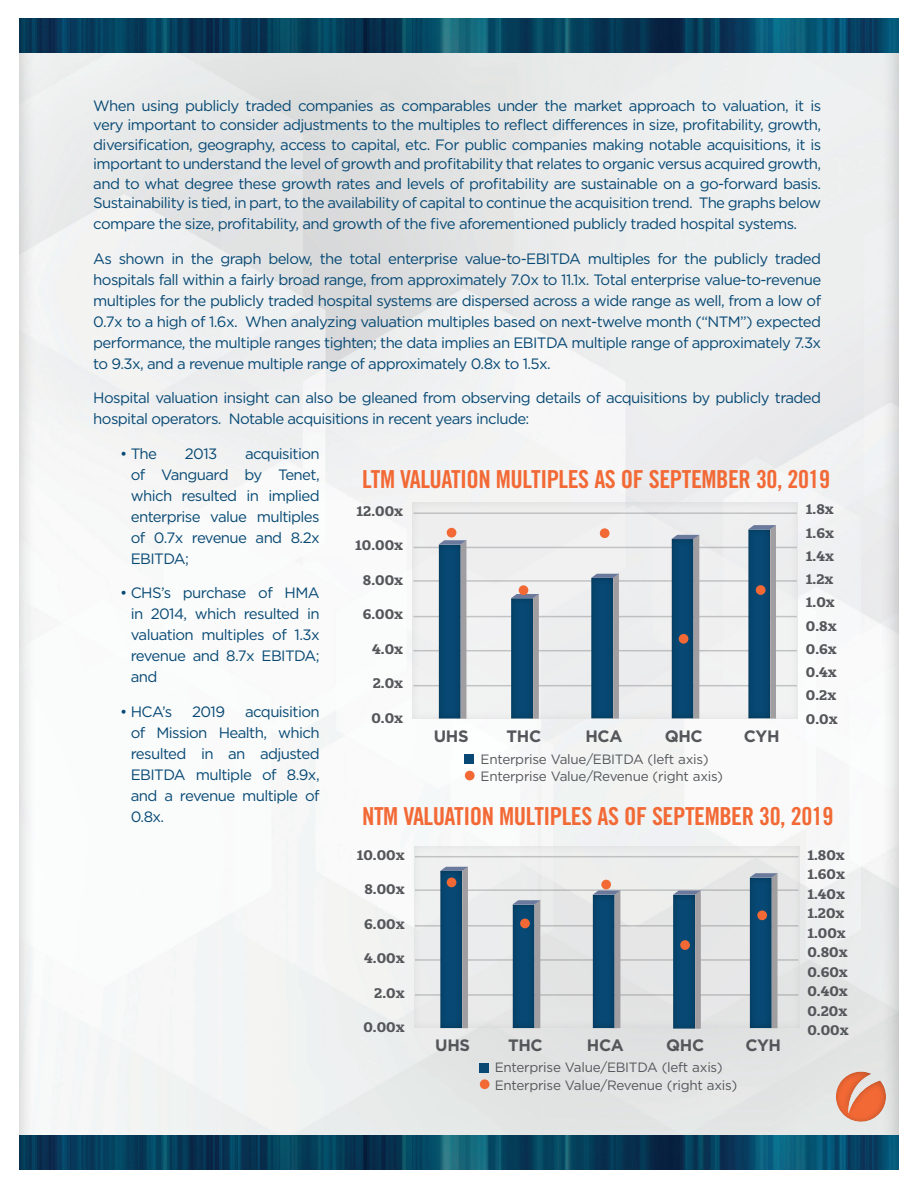
<style>
.page{position:relative;width:918px;height:1188px;background:#fff}
.page>*{position:absolute;margin:0;border:0;box-sizing:border-box;transform-origin:0 0}
.HCAPara1{font:24.75px "Trade Gothic Bold Cond Twenty";letter-spacing:-.02em;color:#f26935}
.HCAPara1-2{font:700 16.5px "Gotham";letter-spacing:-.02em;color:#54565a}
.t1{font:15px/21px "Gotham";letter-spacing:-.04em;color:#074974;text-align:justify}
.HCAPara1-3{font:700 13.5px "Quatro Slab";color:#54565a}
.HCAPara1-4{font:13.5px "Gotham";letter-spacing:-.02em;color:#54565a}
</style>
<div class="page">
<div style="left:19px;top:17px;width:881px;height:1154px;background:#231f20;opacity:.27"></div>
<img style="left:19px;top:1135px;width:879px;height:35px">
<img style="left:19px;top:18px;width:879px;height:35px">
<svg style="left:824px;top:1059px;width:75px;height:75px;background:#e2beaf"></svg>
<div style="left:412px;top:846px;width:388px;height:184px;background:#e7e9e9"></div>
<hr style="left:415px;top:856px;width:383px;height:1px;background:#54565a">
<hr style="left:415px;top:889px;width:383px;height:2px;background:#54565a">
<hr style="left:415px;top:925px;width:383px;height:2px;background:#54565a">
<hr style="left:415px;top:959px;width:383px;height:2px;background:#54565a">
<hr style="left:415px;top:994px;width:383px;height:2px;background:#54565a">
<div style="left:438px;top:869px;width:24px;height:161px;background:#231f20;opacity:.38"></div>
<svg style="left:440px;top:867px;width:28px;height:161px;background:#2d5c7d"></svg>
<div style="left:511px;top:903px;width:24px;height:126px;background:#231f20;opacity:.38"></div>
<svg style="left:513px;top:900px;width:28px;height:128px;background:#325f7f"></svg>
<div style="left:591px;top:893px;width:24px;height:136px;background:#c4cbcf"></div>
<svg style="left:593px;top:891px;width:28px;height:137px;background:#2f5d7d"></svg>
<div style="left:671px;top:893px;width:24px;height:136px;background:#e5e6e6"></div>
<svg style="left:673px;top:891px;width:28px;height:138px;background:#2d5c7c"></svg>
<div style="left:748px;top:876px;width:24px;height:153px;background:#d2d6d8"></div>
<svg style="left:750px;top:873px;width:28px;height:155px;background:#2f5d7d"></svg>
<div style="left:480px;top:1063px;width:9px;height:10px;background:#074974"></div>
<div style="left:757px;top:910px;width:10px;height:10px;background:#f26935;border-radius:50%"></div>
<div style="left:680px;top:940px;width:10px;height:10px;background:#f26935;border-radius:50%"></div>
<div style="left:520px;top:919px;width:10px;height:9px;background:#f26935;border-radius:50%"></div>
<div style="left:601px;top:880px;width:10px;height:9px;background:#f26935;border-radius:50%"></div>
<div style="left:447px;top:878px;width:9px;height:9px;background:#f26935;border-radius:50%"></div>
<div style="left:480px;top:1079px;width:10px;height:10px;background:#f26935;border-radius:50%"></div>
<div style="left:411px;top:502px;width:388px;height:218px;background:#eeeeef"></div>
<hr style="left:413px;top:547px;width:384px;height:1px;background:#54565a">
<hr style="left:413px;top:580px;width:384px;height:2px;background:#54565a">
<hr style="left:413px;top:616px;width:384px;height:1px;background:#54565a">
<hr style="left:413px;top:650px;width:384px;height:1px;background:#54565a">
<hr style="left:413px;top:685px;width:384px;height:1px;background:#54565a">
<div style="left:437px;top:543px;width:24px;height:177px;background:#231f20;opacity:.38"></div>
<svg style="left:439px;top:540px;width:28px;height:179px;background:#2f5e7e"></svg>
<div style="left:509px;top:596px;width:24px;height:123px;background:#f1f1f1"></div>
<svg style="left:511px;top:594px;width:28px;height:125px;background:#2d5c7d"></svg>
<div style="left:589px;top:576px;width:24px;height:144px;background:#ebeced"></div>
<svg style="left:591px;top:574px;width:28px;height:145px;background:#2d5c7d"></svg>
<div style="left:670px;top:537px;width:24px;height:182px;background:#bcc5cd"></div>
<svg style="left:672px;top:535px;width:28px;height:184px;background:#315f7f"></svg>
<div style="left:746px;top:527px;width:24px;height:192px;background:#f1f1f1"></div>
<svg style="left:748px;top:525px;width:28px;height:194px;background:#2e5d7e"></svg>
<div style="left:465px;top:754px;width:9px;height:9px;background:#074974"></div>
<div style="left:756px;top:585px;width:10px;height:10px;background:#f26935;border-radius:50%"></div>
<div style="left:679px;top:634px;width:9px;height:10px;background:#f26935;border-radius:50%"></div>
<div style="left:519px;top:585px;width:9px;height:10px;background:#f26935;border-radius:50%"></div>
<div style="left:600px;top:528px;width:10px;height:10px;background:#f26935;border-radius:50%"></div>
<div style="left:447px;top:528px;width:9px;height:10px;background:#f26935;border-radius:50%"></div>
<hr style="left:413px;top:512px;width:384px;height:2px;background:#54565a">
<div style="left:465px;top:771px;width:10px;height:9px;background:#f26935;border-radius:50%"></div>
<p class="t1" style="left:93px;top:95px;width:729px;line-height:19.5px">When using publicly traded companies as comparables under the market approach to valuation, it is very important to consider adjustments to the multiples to reflect differences in size, profitability, growth, diversification, geography, access to capital, etc. For public companies making notable acquisitions, it is important to understand the level of growth and profitability that relates to organic versus acquired growth, and to what degree these growth rates and levels of profitability are sustainable on a go-forward basis.<br>Sustainability is tied, in part, to the availability of capital to continue the acquisition trend. The graphs below</p>
<p class="t1" style="left:93px;top:213px;width:705px">compare the size, profitability, and growth of the five aforementioned publicly traded hospital systems.</p>
<p class="t1" style="left:93px;top:248px;width:729px">As shown in the graph below, the total enterprise value-to-EBITDA multiples for the publicly traded hospitals fall within a fairly broad range, from approximately 7.0x to 11.1x. Total enterprise value-to-revenue multiples for the publicly traded hospital systems are dispersed across a wide range as well, from a low of 0.7x to a high of 1.6x. When analyzing valuation multiples based on next-twelve month (“NTM”) expected performance, the multiple ranges tighten; the data implies an EBITDA multiple range of approximately 7.3x to 9.3x, and a revenue multiple range of approximately 0.8x to 1.5x.</p>
<p class="t1" style="left:93px;top:387px;width:729px">Hospital valuation insight can also be gleaned from observing details of acquisitions by publicly traded hospital operators. Notable acquisitions in recent years include:</p>
<p class="t1" style="left:120px;top:443px;width:38px">• The</p>
<p class="t1" style="left:185px;top:443px;width:34px">2013</p>
<p class="t1" style="left:131px;top:443px;width:190px;text-indent:114px">acquisition of Vanguard by Tenet, which resulted in implied enterprise value multiples of 0.7x revenue and 8.2x EBITDA;</p>
<p class="t1" style="left:131px;top:582px;width:190px;text-indent:-10px">• CHS’s purchase of HMA in 2014, which resulted in valuation multiples of 1.3x revenue and 8.7x EBITDA; and</p>
<p class="t1" style="left:120px;top:701px;width:53px">• HCA’s</p>
<p class="t1" style="left:192px;top:701px;width:34px">2019</p>
<p class="HCAPara1" style="left:362px;top:464px;width:469px">LTM VALUATION MULTIPLES AS OF SEPTEMBER 30, 2019</p>
<p class="HCAPara1-3" style="left:357px;top:502px;width:48px">12.00x</p>
<p class="HCAPara1-3" style="left:355px;top:537px;width:49px">10.00x</p>
<p class="HCAPara1-3" style="left:363px;top:571px;width:42px">8.00x</p>
<p class="HCAPara1-3" style="left:363px;top:606px;width:42px">6.00x</p>
<p class="HCAPara1-3" style="left:372px;top:640px;width:33px">4.0x</p>
<p class="HCAPara1-3" style="left:373px;top:675px;width:32px">2.0x</p>
<p class="HCAPara1-3" style="left:371px;top:709px;width:33px">0.0x</p>
<p class="HCAPara1-3" style="left:806px;top:501px;width:29px">1.8x</p>
<p class="HCAPara1-3" style="left:806px;top:524px;width:30px">1.6x</p>
<p class="HCAPara1-3" style="left:806px;top:547px;width:30px">1.4x</p>
<p class="HCAPara1-3" style="left:806px;top:571px;width:29px">1.2x</p>
<p class="HCAPara1-3" style="left:806px;top:594px;width:30px">1.0x</p>
<p class="HCAPara1-3" style="left:806px;top:617px;width:32px">0.8x</p>
<p class="HCAPara1-3" style="left:806px;top:640px;width:32px">0.6x</p>
<p class="HCAPara1-3" style="left:806px;top:664px;width:33px">0.4x</p>
<p class="HCAPara1-3" style="left:806px;top:687px;width:32px">0.2x</p>
<p class="HCAPara1-3" style="left:806px;top:710px;width:33px">0.0x</p>
<p class="t1" style="left:131px;top:701px;width:190px;text-indent:114px">acquisition of Mission Health, which resulted in an adjusted EBITDA multiple of 8.9x, and a revenue multiple of 0.8x.</p>
<p class="HCAPara1-2" style="left:434px;top:726px;width:36px">UHS</p>
<p class="HCAPara1-2" style="left:507px;top:726px;width:36px">THC</p>
<p class="HCAPara1-2" style="left:585px;top:726px;width:39px">HCA</p>
<p class="HCAPara1-2" style="left:665px;top:726px;width:40px">QHC</p>
<p class="HCAPara1-2" style="left:744px;top:726px;width:37px">CYH</p>
<p class="HCAPara1-4" style="left:481px;top:752px;width:229px">Enterprise Value/EBITDA (left axis)</p>
<p class="HCAPara1-4" style="left:481px;top:768px;width:244px">Enterprise Value/Revenue (right axis)</p>
<p class="HCAPara1" style="left:362px;top:801px;width:473px">NTM VALUATION MULTIPLES AS OF SEPTEMBER 30, 2019</p>
<p class="HCAPara1-3" style="left:357px;top:846px;width:49px">10.00x</p>
<p class="HCAPara1-3" style="left:364px;top:881px;width:42px">8.00x</p>
<p class="HCAPara1-3" style="left:364px;top:915px;width:42px">6.00x</p>
<p class="HCAPara1-3" style="left:364px;top:950px;width:42px">4.00x</p>
<p class="HCAPara1-3" style="left:374px;top:984px;width:32px">2.0x</p>
<p class="HCAPara1-3" style="left:363px;top:1019px;width:43px">0.00x</p>
<p class="HCAPara1-3" style="left:807px;top:846px;width:39px">1.80x</p>
<p class="HCAPara1-3" style="left:807px;top:866px;width:39px">1.60x</p>
<p class="HCAPara1-3" style="left:807px;top:885px;width:39px">1.40x</p>
<p class="HCAPara1-3" style="left:807px;top:905px;width:39px">1.20x</p>
<p class="HCAPara1-3" style="left:807px;top:924px;width:40px">1.00x</p>
<p class="HCAPara1-3" style="left:807px;top:944px;width:42px">0.80x</p>
<p class="HCAPara1-3" style="left:807px;top:963px;width:42px">0.60x</p>
<p class="HCAPara1-3" style="left:807px;top:983px;width:42px">0.40x</p>
<p class="HCAPara1-3" style="left:807px;top:1002px;width:41px">0.20x</p>
<p class="HCAPara1-3" style="left:807px;top:1022px;width:43px">0.00x</p>
<p class="HCAPara1-2" style="left:435px;top:1036px;width:36px">UHS</p>
<p class="HCAPara1-2" style="left:508px;top:1036px;width:36px">THC</p>
<p class="HCAPara1-2" style="left:587px;top:1036px;width:39px">HCA</p>
<p class="HCAPara1-2" style="left:666px;top:1036px;width:40px">QHC</p>
<p class="HCAPara1-2" style="left:745px;top:1036px;width:37px">CYH</p>
<p class="HCAPara1-4" style="left:495px;top:1060px;width:229px">Enterprise Value/EBITDA (left axis)</p>
<p class="HCAPara1-4" style="left:495px;top:1078px;width:244px">Enterprise Value/Revenue (right axis)</p>
</div>
